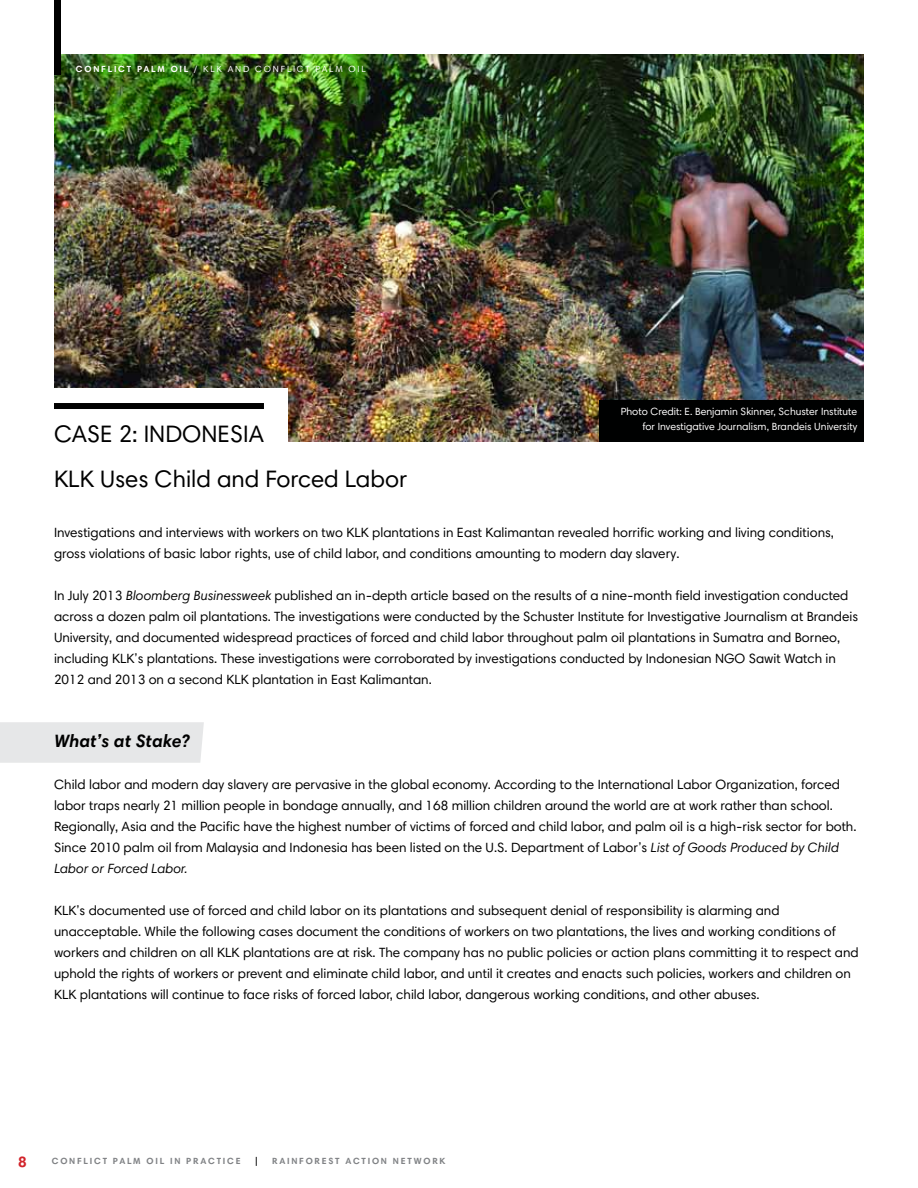
<style>
.page{position:relative;width:918px;height:1188px;background:#fff}
.page>*{position:absolute;margin:0;border:0;box-sizing:border-box;transform-origin:0 0}
.t1{font:24px/45px "Harmonia Sans Std";color:#000}
.t2{font:italic 700 18px "Harmonia Sans Std";letter-spacing:.01em;color:#000}
.t3{font:700 15px "Harmonia Sans Std";color:#d2232a}
.t4{font:13.5px/21px "Harmonia Sans Std";color:#000}
.t5{font:10.5px/15px "Harmonia Sans Std";color:#fff;text-align:right}
.t6{font:700 9px "Harmonia Sans Std";letter-spacing:.2em;color:#808285}
.t7{font:9px "Harmonia Sans Std";color:#fff}
.t8{font:700 9px "Harmonia Sans Std";color:#fff}
.t9{font:700 9px "Harmonia Sans Std";color:#000}
.s1{font-style:italic}
</style>
<div class="page">
<div style="left:0;top:722px;width:204px;height:41px;background:#e6e7e8"></div>
<img style="left:54px;top:54px;width:810px;height:388px">
<div style="left:24px;top:388px;width:263px;height:80px;background:#fff"></div>
<div style="left:54px;top:403px;width:210px;height:6px;background:#000"></div>
<div style="left:54px;top:0;width:6px;height:75px;background:#000"></div>
<div style="left:599px;top:401px;width:265px;height:41px;background:#000101"></div>
<p class="t8" style="left:76px;top:63px;width:8px">CONFLICT</p>
<p class="t8" style="left:137px;top:63px;width:8px">PALM</p>
<p class="t8" style="left:171px;top:63px;width:7px">OIL</p>
<p class="t7" style="left:194px;top:63px;width:17px">/ klk</p>
<p class="t7" style="left:228px;top:63px;width:9px">and</p>
<p class="t7" style="left:255px;top:63px;width:8px">conflict</p>
<p class="t7" style="left:316px;top:63px;width:8px">palm</p>
<p class="t7" style="left:349px;top:63px;width:7px">oil</p>
<p class="t5" style="left:621px;top:404px;width:238px">Photo Credit: E. Benjamin Skinner, Schuster Institute for Investigative Journalism, Brandeis University</p>
<h1 class="t1" style="left:54px;top:411px;width:355px;text-indent:65px">2: Indonesia<br>KLK Uses Child and Forced Labor</h1>
<p class="t4" style="left:54px;top:522px;width:782px">Investigations and interviews with workers on two KLK plantations in East Kalimantan revealed horrific working and living conditions, gross violations of basic labor rights, use of child labor, and conditions amounting to modern day slavery.</p>
<p class="t4" style="left:54px;top:585px;width:806px">In July 2013 <span class="s1">Bloomberg Businessweek</span> published an in-depth article based on the results of a nine-month field investigation conducted across a dozen palm oil plantations. The investigations were conducted by the Schuster Institute for Investigative Journalism at Brandeis University, and documented widespread practices of forced and child labor throughout palm oil plantations in Sumatra and Borneo, including KLK’s plantations. These investigations were corroborated by investigations conducted by Indonesian NGO Sawit Watch in 2012 and 2013 on a second KLK plantation in East Kalimantan.</p>
<h1 class="t1" style="left:54px;top:411px;width:32px">Case</h1>
<h2 class="t2" style="left:54px;top:730px;width:137px">What’s at Stake?</h2>
<p class="t4" style="left:54px;top:774px;width:804px">Child labor and modern day slavery are pervasive in the global economy. According to the International Labor Organization, forced labor traps nearly 21 million people in bondage annually, and 168 million children around the world are at work rather than school.<br>Regionally, Asia and the Pacific have the highest number of victims of forced and child labor, and palm oil is a high-risk sector for both.<br>Since 2010 palm oil from Malaysia and Indonesia has been listed on the U.S. Department of Labor’s <span class="s1">List of Goods Produced by Child Labor or Forced Labor.</span></p>
<p class="t4" style="left:54px;top:900px;width:806px">KLK’s documented use of forced and child labor on its plantations and subsequent denial of responsibility is alarming and unacceptable. While the following cases document the conditions of workers on two plantations, the lives and working conditions of workers and children on all KLK plantations are at risk. The company has no public policies or action plans committing it to respect and uphold the rights of workers or prevent and eliminate child labor, and until it creates and enacts such policies, workers and children on KLK plantations will continue to face risks of forced labor, child labor, dangerous working conditions, and other abuses.</p>
<p class="t3" style="left:18px;top:1152px;width:10px">8</p>
<p class="t6" style="left:52px;top:1155px;width:8px">CONFLICT</p>
<p class="t6" style="left:113px;top:1155px;width:63px">PALM OIL IN</p>
<p class="t6" style="left:186px;top:1155px;width:8px">PRACTICE</p>
<p class="t9" style="left:255px;top:1155px;width:5px">|</p>
<p class="t6" style="left:272px;top:1155px;width:175px">RAINFOREST ACTION NETWORK</p>
</div>
